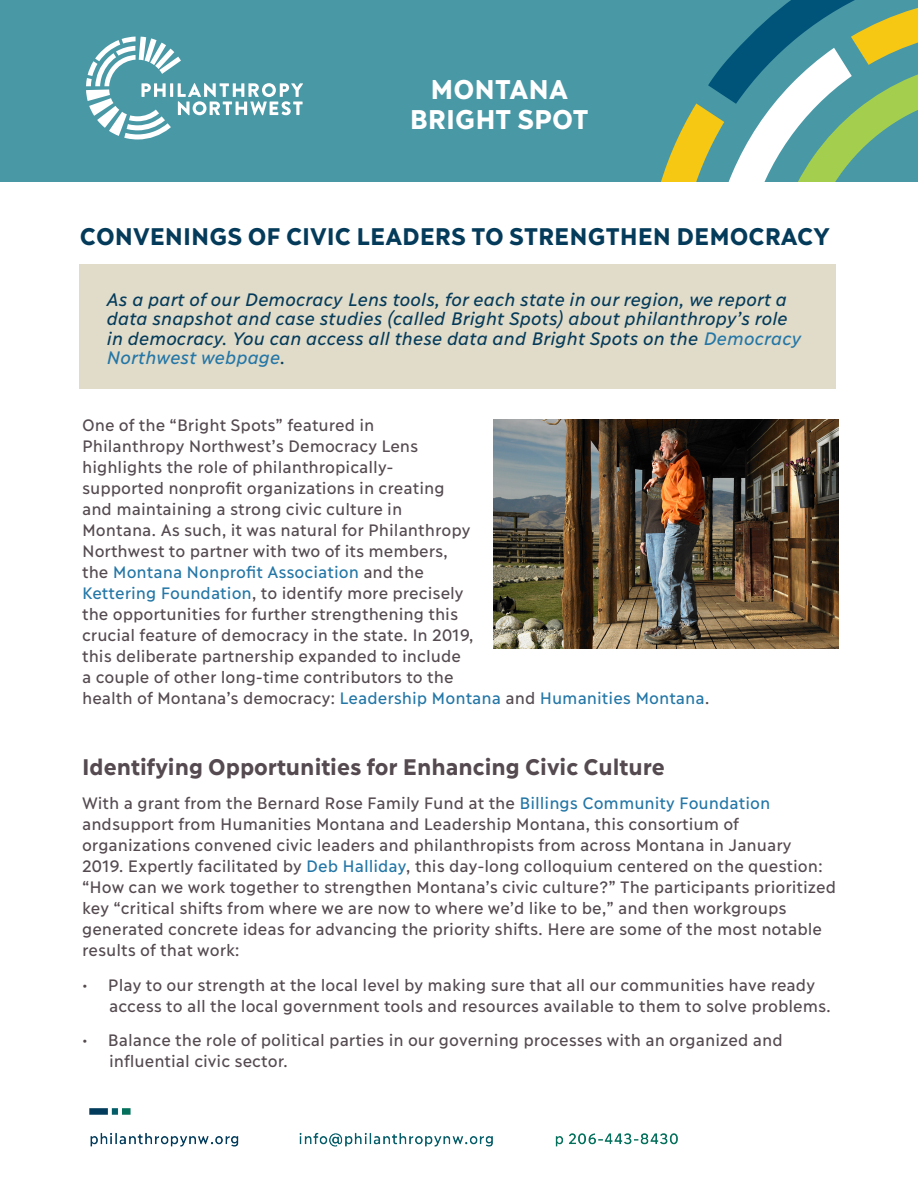
<style>
.page{position:relative;width:918px;height:1188px;background:#fff}
.page>*{position:absolute;margin:0;border:0;box-sizing:border-box;transform-origin:0 0}
.t1{font:700 27px "Ilisarniq";color:#fff}
.H1_Denim{font:700 24px "Ilisarniq";color:#043b5a}
.body{font:700 22.5px "Ilisarniq";color:#544a50}
.Heading_1_-_Title{font:italic 18px/19.5px "Ilisarniq";color:#043b5a}
.body-2{font:16.5px/21px "Ilisarniq";color:#544a50}
.s1{color:#2376a6}
</style>
<div class="page">
<div style="left:0;top:0;width:918px;height:181px;background:#4998a6"></div>
<svg style="left:661px;top:0;width:257px;height:181px"></svg>
<svg style="left:86px;top:37px;width:217px;height:103px"></svg>
<div style="left:80px;top:265px;width:756px;height:124px;background:#e1dbc9"></div>
<img style="left:493px;top:419px;width:345px;height:230px">
<img style="left:89px;top:1109px;width:589px;height:38px">
<h1 class="t1" style="left:431px;top:68px;width:139px">MONTANA</h1>
<h1 class="t1" style="left:410px;top:98px;width:180px">BRIGHT SPOT</h1>
<p class="H1_Denim" style="left:80px;top:218px;width:751px">CONVENINGS OF CIVIC LEADERS TO STRENGTHEN DEMOCRACY</p>
<p class="Heading_1_-_Title" style="left:107px;top:288px;width:696px">As a part of our Democracy Lens tools, for each state in our region, we report a data snapshot and case studies (called Bright Spots) about philanthropy’s role in democracy. You can access all these data and Bright Spots on the <span class="s1">Democracy Northwest webpage</span>.</p>
<p class="body-2" style="left:82px;top:414px;width:629px">One of the “Bright Spots” featured in<br>Philanthropy Northwest’s Democracy Lens<br>highlights the role of philanthropically-<br>supported nonprofit organizations in creating<br>and maintaining a strong civic culture in<br>Montana. As such, it was natural for Philanthropy<br>Northwest to partner with two of its members,<br>the <span class="s1">Montana Nonprofit Association</span> and the<br><span class="s1">Kettering Foundation</span>, to identify more precisely<br>the opportunities for further strengthening this<br>crucial feature of democracy in the state. In 2019,<br>this deliberate partnership expanded to include<br>a couple of other long-time contributors to the<br>health of Montana’s democracy: <span class="s1">Leadership Montana</span> and <span class="s1">Humanities Montana</span>.</p>
<p class="body" style="left:82px;top:749px;width:584px">Identifying Opportunities for Enhancing Civic Culture</p>
<p class="body-2" style="left:82px;top:792px;width:756px">With a grant from the Bernard Rose Family Fund at the <span class="s1">Billings Community Foundation </span>andsupport from Humanities Montana and Leadership Montana, this consortium of organizations convened civic leaders and philanthropists from across Montana in January 2019. Expertly facilitated by <span class="s1">Deb Halliday</span>, this day-long colloquium centered on the question: “How can we work together to strengthen Montana’s civic culture?” The participants prioritized key “critical shifts from where we are now to where we’d like to be,” and then workgroups generated concrete ideas for advancing the priority shifts. Here are some of the most notable results of that work:</p>
<p class="body-2" style="left:109px;top:973px;width:724px;text-indent:-27px">• Play to our strength at the local level by making sure that all our communities have ready access to all the local government tools and resources available to them to solve problems.</p>
<p class="body-2" style="left:109px;top:1029px;width:675px;text-indent:-27px">• Balance the role of political parties in our governing processes with an organized and influential civic sector.</p>
</div>
